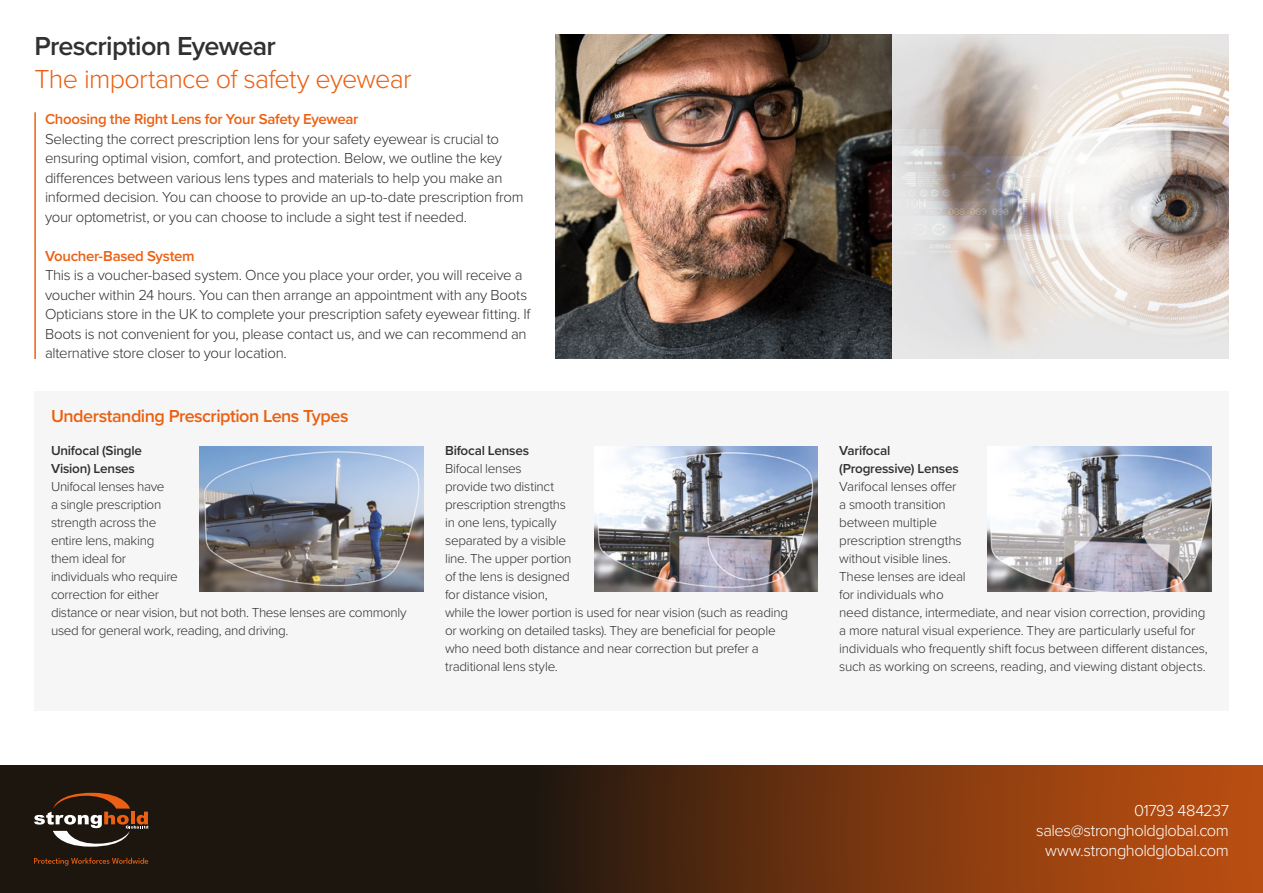
<style>
.page{position:relative;width:1263px;height:893px;background:#fff}
.page>*{position:absolute;margin:0;border:0;box-sizing:border-box;transform-origin:0 0}
.t1{font:300 27px "Proxima Nova";letter-spacing:-.025em;color:#eb6012}
.t2{font:600 27px "Proxima Nova";letter-spacing:-.025em;color:#323030}
.t3{font:600 18px "Proxima Nova";letter-spacing:-.025em;color:#eb6012}
.t4{font:300 16.5px "Proxima Nova";letter-spacing:-.03em;color:#fff}
.t5{font:300 15px/19.5px "Proxima Nova";letter-spacing:-.02em;color:#323030}
.t6{font:600 15px "Proxima Nova";letter-spacing:-.02em;color:#eb6012}
.t7{font:300 13.5px/18px "Proxima Nova";letter-spacing:-.02em;color:#323030}
.t8{font:600 13.5px/18px "Proxima Nova";letter-spacing:-.015em;color:#323030}
</style>
<div class="page">
<hr style="left:34px;top:112px;width:2px;height:247px;background:#eb6012">
<div style="left:0;top:765px;width:1263px;height:128px;background:#1d160f"></div>
<svg style="left:566px;top:765px;width:697px;height:128px;background:#7b370f"></svg>
<svg style="left:34px;top:792px;width:114px;height:55px"></svg>
<svg style="left:34px;top:858px;width:114px;height:8px"></svg>
<div style="left:34px;top:391px;width:1195px;height:319px;background:#f6f6f6"></div>
<img style="left:988px;top:446px;width:223px;height:146px">
<img style="left:594px;top:446px;width:224px;height:146px">
<img style="left:200px;top:446px;width:224px;height:146px">
<img style="left:555px;top:34px;width:674px;height:325px">
<p class="t2" style="left:34px;top:26px;width:243px">Prescription Eyewear</p>
<p class="t1" style="left:34px;top:59px;width:379px">The importance of safety eyewear</p>
<p class="t6" style="left:45px;top:108px;width:315px">Choosing the Right Lens for Your Safety Eyewear</p>
<p class="t5" style="left:45px;top:128px;width:480px">Selecting the correct prescription lens for your safety eyewear is crucial to ensuring optimal vision, comfort, and protection. Below, we outline the key differences between various lens types and materials to help you make an informed decision. You can choose to provide an up-to-date prescription from your optometrist, or you can choose to include a sight test if needed.</p>
<p class="t6" style="left:45px;top:244px;width:151px">Voucher-Based System</p>
<p class="t5" style="left:45px;top:265px;width:487px">This is a voucher-based system. Once you place your order, you will receive a voucher within 24 hours. You can then arrange an appointment with any Boots Opticians store in the UK to complete your prescription safety eyewear fitting. If Boots is not convenient for you, please contact us, and we can recommend an alternative store closer to your location.</p>
<p class="t3" style="left:51px;top:403px;width:299px">Understanding Prescription Lens Types</p>
<p class="t8" style="left:51px;top:441px;width:93px">Unifocal (Single<br>Vision) Lenses</p>
<p class="t7" style="left:51px;top:477px;width:357px">Unifocal lenses have<br>a single prescription<br>strength across the<br>entire lens, making<br>them ideal for<br>individuals who require<br>correction for either<br>distance or near vision, but not both. These lenses are commonly used for general work, reading, and driving.</p>
<p class="t8" style="left:445px;top:441px;width:86px">Bifocal Lenses</p>
<p class="t7" style="left:445px;top:459px;width:344px">Bifocal lenses<br>provide two distinct<br>prescription strengths<br>in one lens, typically<br>separated by a visible<br>line. The upper portion<br>of the lens is designed<br>for distance vision,<br>while the lower portion is used for near vision (such as reading or working on detailed tasks). They are beneficial for people who need both distance and near correction but prefer a traditional lens style.</p>
<p class="t8" style="left:839px;top:441px;width:121px">Varifocal (Progressive) Lenses</p>
<p class="t7" style="left:839px;top:477px;width:370px">Varifocal lenses offer<br>a smooth transition<br>between multiple<br>prescription strengths<br>without visible lines.<br>These lenses are ideal<br>for individuals who<br>need distance, intermediate, and near vision correction, providing a more natural visual experience. They are particularly useful for individuals who frequently shift focus between different distances, such as working on screens, reading, and viewing distant objects.</p>
<p class="t4" style="left:1134px;top:798px;width:96px">01793 484237</p>
<p class="t4" style="left:1036px;top:818px;width:194px">sales@strongholdglobal.com</p>
<p class="t4" style="left:1045px;top:838px;width:185px">www.strongholdglobal.com</p>
</div>
